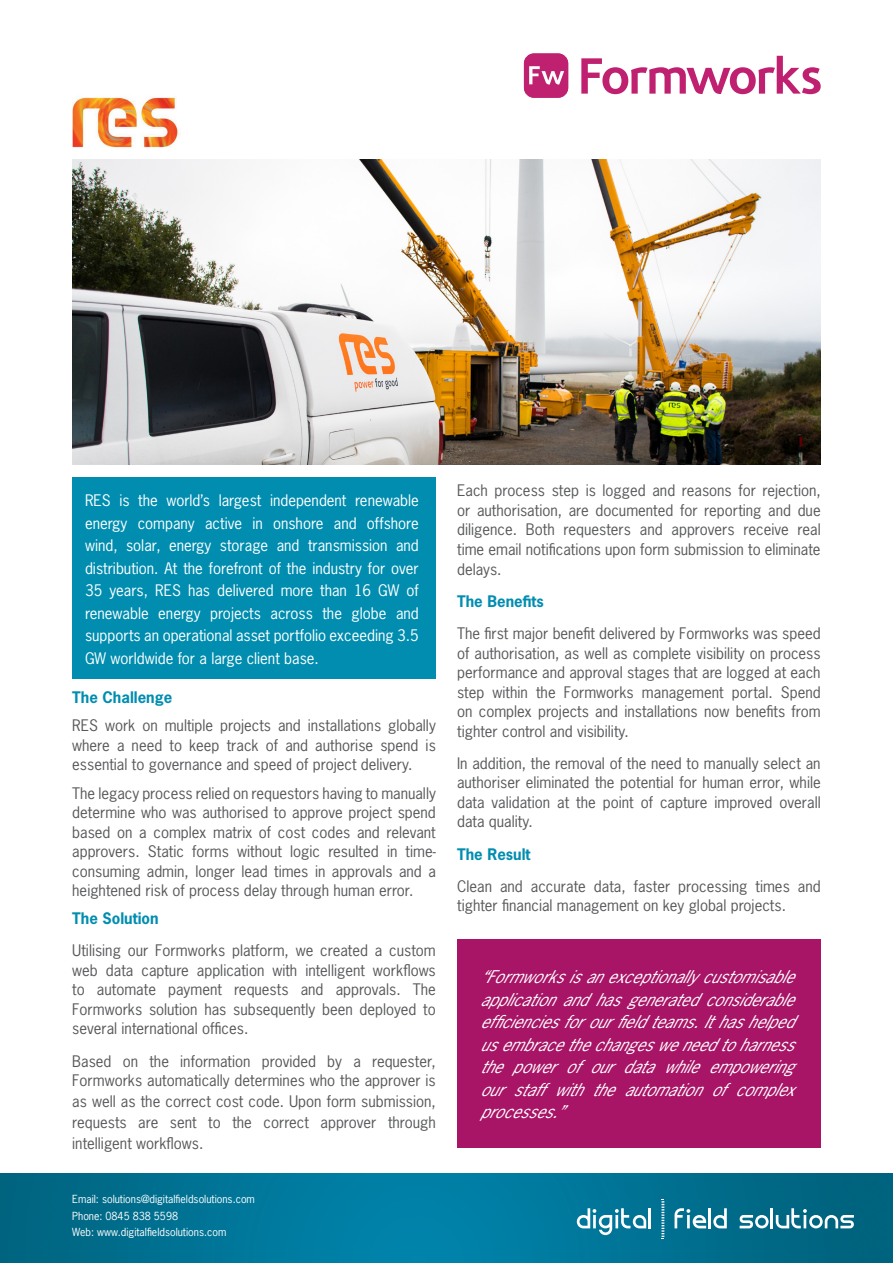
<style>
.page{position:relative;width:893px;height:1263px;background:#fff}
.page>*{position:absolute;margin:0;border:0;box-sizing:border-box;transform-origin:0 0}
.t1{font:italic 16.5px/22.5px "News Gothic";color:#fff;text-align:justify}
.t2{font:15px/19.5px "News Gothic";color:#57585a;text-align:justify}
.t3{font:15px/22.5px "News Gothic";color:#fff;text-align:justify}
.t4{font:700 15px "News Gothic";color:#008db0}
.t5{font:10.5px/16.5px "News Gothic";color:#fff}
</style>
<div class="page">
<img style="left:0;top:1174px;width:893px;height:89px">
<svg style="left:577px;top:1208px;width:69px;height:27px"></svg>
<hr style="left:648px;top:1208px;width:3px;height:20px;background:#fff">
<svg style="left:675px;top:1208px;width:31px;height:20px"></svg>
<hr style="left:708px;top:1208px;width:3px;height:20px;background:#fff">
<svg style="left:713px;top:1208px;width:14px;height:20px"></svg>
<svg style="left:740px;top:1215px;width:29px;height:13px"></svg>
<hr style="left:771px;top:1208px;width:2px;height:20px;background:#fff">
<svg style="left:776px;top:1208px;width:78px;height:20px"></svg>
<svg style="left:661px;top:1199px;width:3px;height:40px"></svg>
<div style="left:72px;top:477px;width:364px;height:202px;background:#008db0"></div>
<img style="left:72px;top:96px;width:109px;height:52px">
<div style="left:457px;top:940px;width:364px;height:208px;background:#a81466"></div>
<img style="left:73px;top:159px;width:747px;height:305px">
<svg style="left:581px;top:56px;width:240px;height:38px"></svg>
<div style="left:524px;top:53px;width:44px;height:45px;background:#bf2070;border-radius:10px"></div>
<svg style="left:529px;top:66px;width:35px;height:19px"></svg>
<p class="t3" style="left:85px;top:489px;width:335px">RES is the world’s largest independent renewable energy company active in onshore and offshore wind, solar, energy storage and transmission and distribution. At the forefront of the industry for over 35 years, RES has delivered more than 16 GW of renewable energy projects across the globe and supports an operational asset portfolio exceeding 3.5<br>GW worldwide for a large client base.</p>
<p class="t4" style="left:72px;top:688px;width:102px">The Challenge</p>
<p class="t2" style="left:72px;top:716px;width:365px">RES work on multiple projects and installations globally where a need to keep track of and authorise spend is essential to governance and speed of project delivery.</p>
<p class="t2" style="left:72px;top:783px;width:365px">The legacy process relied on requestors having to manually determine who was authorised to approve project spend based on a complex matrix of cost codes and relevant approvers. Static forms without logic resulted in time&shy;consuming admin, longer lead times in approvals and a heightened risk of process delay through human error.</p>
<p class="t4" style="left:72px;top:908px;width:88px">The Solution</p>
<p class="t2" style="left:72px;top:941px;width:365px">Utilising our Formworks platform, we created a custom web data capture application with intelligent workflows to automate payment requests and approvals. The Formworks solution has subsequently been deployed to several international offices.</p>
<p class="t2" style="left:72px;top:1051px;width:365px">Based on the information provided by a requester,<br>Formworks automatically determines who the approver is</p>
<p class="t2" style="left:72px;top:1091px;width:365px;line-height:21px">as well as the correct cost code. Upon form submission, requests are sent to the correct approver through intelligent workflows.</p>
<p class="t5" style="left:72px;top:1191px;width:184px">Email: solutions@digitalfieldsolutions.com<br>Phone: 0845 838 5598<br>Web: www.digitalfieldsolutions.com</p>
<p class="t2" style="left:457px;top:481px;width:365px">Each process step is logged and reasons for rejection, or authorisation, are documented for reporting and due diligence. Both requesters and approvers receive real time email notifications upon form submission to eliminate delays.</p>
<p class="t4" style="left:457px;top:591px;width:88px">The Benefits</p>
<p class="t2" style="left:457px;top:623px;width:365px">The first major benefit delivered by Formworks was speed of authorisation, as well as complete visibility on process performance and approval stages that are logged at each step within the Formworks management portal. Spend on complex projects and installations now benefits from tighter control and visibility.</p>
<p class="t2" style="left:457px;top:753px;width:365px">In addition, the removal of the need to manually select an authoriser eliminated the potential for human error, while data validation at the point of capture improved overall data quality.</p>
<p class="t4" style="left:457px;top:844px;width:75px">The Result</p>
<p class="t2" style="left:457px;top:876px;width:365px">Clean and accurate data, faster processing times and tighter financial management on key global projects.</p>
<p class="t1" style="left:480px;top:965px;width:326px">“Formworksisanexceptionallycustomisable applicationandhasgeneratedconsiderable efficienciesforourfieldteams.Ithashelped usembracethechangesweneedtoharness thepowerofourdatawhileempowering ourstaffwiththeautomationofcomplex processes.”</p>
</div>
